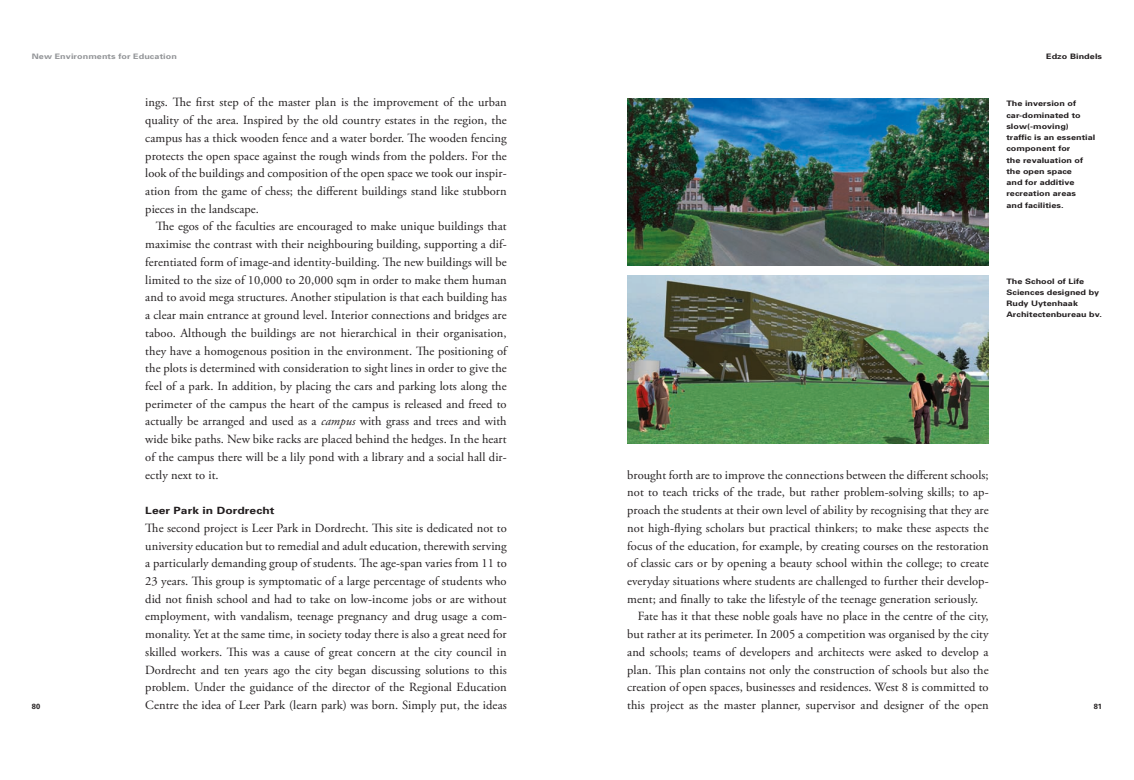
<style>
.page{position:relative;width:1134px;height:780px;background:#fff}
.page>*{position:absolute;margin:0;border:0;box-sizing:border-box;transform-origin:0 0}
.Text{font:12.5px/17.8px "Adobe Garamond Pro";letter-spacing:.005em;color:#231f20;text-align:justify}
.Text_1__Zeile{font:12.5px/17.8px "Adobe Garamond Pro";letter-spacing:.005em;color:#231f20;text-align:justify}
.Titel_1{font:700 10px "Univers";letter-spacing:.005em;color:#231f20;scale:1.2 1}
.Legende{font:700 7.5px/11.2px "Univers";letter-spacing:.005em;color:#231f20;scale:1.2 1}
.Kolumne_links{font:700 7.5px "Univers";letter-spacing:.01em;color:#939598;scale:1.2 1}
.Kolumne_rechts{font:700 7.5px "Univers";letter-spacing:.01em;color:#231f20;scale:1.2 1}
.Legende-2{font:700 7.5px "Univers";letter-spacing:.005em;color:#231f20}
.s1{font-style:italic}
</style>
<div class="page">
<img style="left:627px;top:98px;width:362px;height:168px">
<img style="left:627px;top:275px;width:361px;height:168px">
<p class="Kolumne_links" style="left:32px;top:51px;width:122px">New Environments for Education</p>
<p class="Kolumne_rechts" style="left:1046px;top:51px;width:48px">Edzo Bindels</p>
<p class="Text" style="left:145px;top:94px;width:363px">ings. The first step of the master plan is the improvement of the urban quality of the area. Inspired by the old country estates in the region, the campus has a thick wooden fence and a water border. The wooden fencing protects the open space against the rough winds from the polders. For the look of the buildings and composition of the open space we took our inspir&shy;ation from the game of chess; the different buildings stand like stubborn pieces in the landscape.</p>
<p class="Text" style="left:145px;top:218px;width:363px;text-indent:11px">The egos of the faculties are encouraged to make unique buildings that maximise the contrast with their neighbouring building, supporting a dif&shy;ferentiated form of image-and identity-building. The new buildings will be limited to the size of 10,000 to 20,000 sqm in order to make them human and to avoid mega structures. Another stipulation is that each building has a clear main entrance at ground level. Interior connections and bridges are taboo. Although the buildings are not hierarchical in their organisation, they have a homogenous position in the environment. The positioning of the plots is determined with consideration to sight lines in order to give the feel of a park. In addition, by placing the cars and parking lots along the perimeter of the campus the heart of the campus is released and freed to actually be arranged and used as a <span class="s1">campus</span> with grass and trees and with wide bike paths. New bike racks are placed behind the hedges. In the heart of the campus there will be a lily pond with a library and a social hall dir&shy;ectly next to it.</p>
<p class="Titel_1" style="left:145px;top:504px;width:109px">Leer Park in Dordrecht</p>
<p class="Text_1__Zeile" style="left:145px;top:519px;width:363px">The second project is Leer Park in Dordrecht. This site is dedicated not to university education but to remedial and adult education, therewith serving a particularly demanding group of students. The age-span varies from 11 to 23 years. This group is symptomatic of a large percentage of students who did not finish school and had to take on low-income jobs or are without employment, with vandalism, teenage pregnancy and drug usage a com&shy;monality. Yet at the same time, in society today there is also a great need for skilled workers. This was a cause of great concern at the city council in Dordrecht and ten years ago the city began discussing solutions to this problem. Under the guidance of the director of the Regional Education Centre the idea of Leer Park (learn park) was born. Simply put, the ideas</p>
<p class="Legende" style="left:1006px;top:98px;width:76px">The inversion of car-dominated to slow(-moving) traffic is an essential component for<br>the revaluation of the open space<br>and for additive recreation areas<br>and facilities.</p>
<p class="Legende" style="left:1006px;top:275px;width:81px">The School of Life<br>Sciences designed by<br>Rudy Uytenhaak<br>Architectenbureau bv.</p>
<p class="Text_1__Zeile" style="left:627px;top:466px;width:363px">brought forth are to improve the connections between the different schools; not to teach tricks of the trade, but rather problem-solving skills; to ap&shy;proach the students at their own level of ability by recognising that they are not high-flying scholars but practical thinkers; to make these aspects the focus of the education, for example, by creating courses on the restoration of classic cars or by opening a beauty school within the college; to create everyday situations where students are challenged to further their develop&shy;ment; and finally to take the lifestyle of the teenage generation seriously.</p>
<p class="Text" style="left:627px;top:608px;width:363px;text-indent:11px">Fate has it that these noble goals have no place in the centre of the city, but rather at its perimeter. In 2005 a competition was organised by the city and schools; teams of developers and architects were asked to develop a plan. This plan contains not only the construction of schools but also the creation of open spaces, businesses and residences. West 8 is committed to this project as the master planner, supervisor and designer of the open</p>
<p class="Legende-2" style="left:32px;top:701px;width:10px">80</p>
<p class="Legende-2" style="left:1094px;top:701px;width:10px">81</p>
</div>
